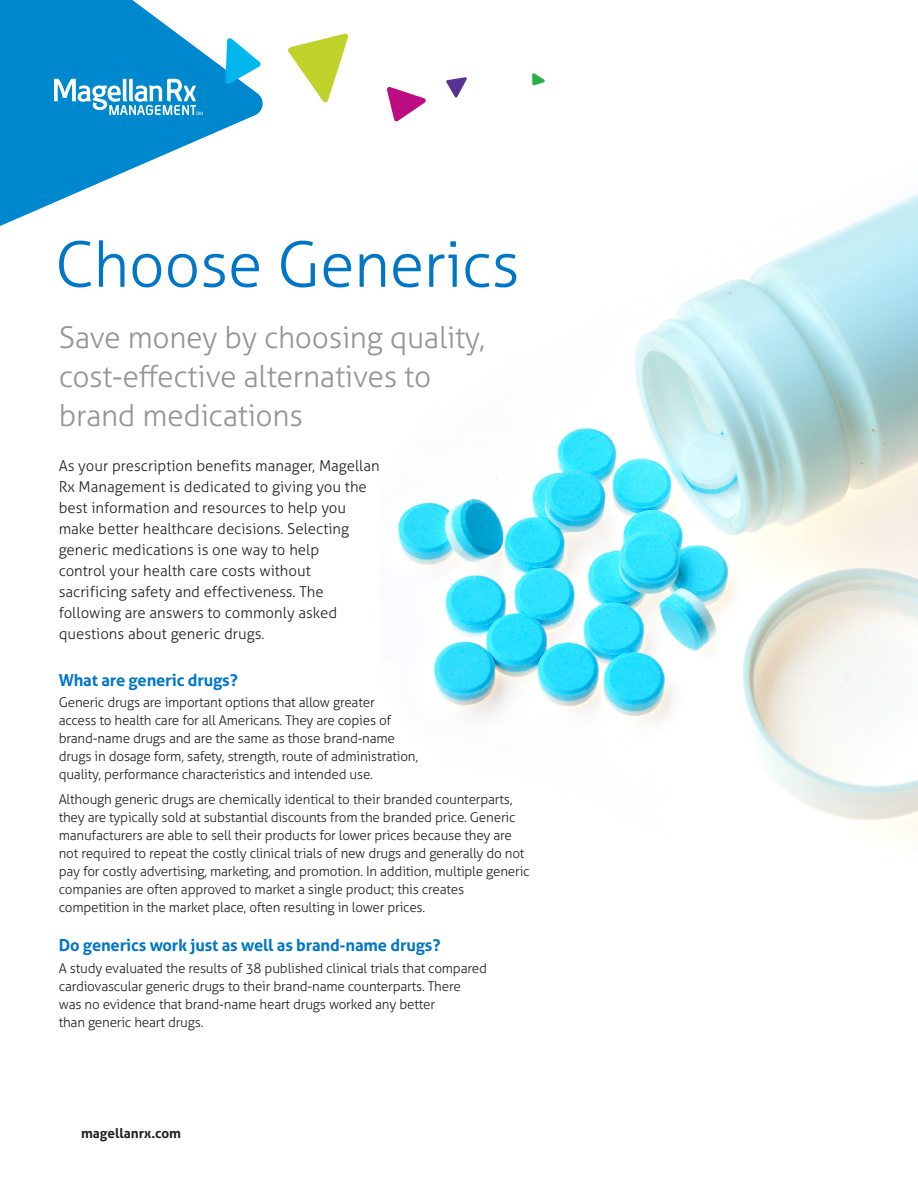
<style>
.page{position:relative;width:918px;height:1188px;background:#fff}
.page>*{position:absolute;margin:0;border:0;box-sizing:border-box;transform-origin:0 0}
.Gray_Subhead{font:300 63px "Aller";letter-spacing:-.01em;color:#0076c8}
.Gray_Subhead-2{font:300 30px/39px "Aller";letter-spacing:-.01em;color:#939598}
.Blue_Headline{font:700 16.5px "Aller";letter-spacing:-.01em;color:#0076c8}
.Body_Copy__B{font:300 15px/21px "Aller";color:#231f20}
.Body_Copy__B-2{font:300 13.5px/18px "Aller";letter-spacing:-.015em;color:#231f20}
.t1{font:700 13.5px "Aller";color:#231f20}
</style>
<div class="page">
<svg style="left:0;top:0;width:263px;height:226px;fill:#0088ce"></svg>
<svg style="left:446px;top:77px;width:21px;height:21px"></svg>
<svg style="left:532px;top:73px;width:13px;height:13px"></svg>
<svg style="left:288px;top:33px;width:61px;height:70px"></svg>
<svg style="left:225px;top:37px;width:36px;height:48px"></svg>
<svg style="left:387px;top:87px;width:39px;height:35px"></svg>
<svg style="left:54px;top:79px;width:149px;height:36px"></svg>
<img style="left:388px;top:194px;width:530px;height:647px">
<p class="Gray_Subhead" style="left:55px;top:226px;width:466px">Choose Generics</p>
<p class="Gray_Subhead-2" style="left:59px;top:318px;width:428px">Save money by choosing quality, cost-effective alternatives to brand medications</p>
<p class="Body_Copy__B" style="left:59px;top:455px;width:323px">As your prescription benefits manager, Magellan Rx Management is dedicated to giving you the best information and resources to help you make better healthcare decisions. Selecting generic medications is one way to help<br>control your health care costs without sacrificing safety and effectiveness. The following are answers to commonly asked questions about generic drugs.</p>
<p class="Blue_Headline" style="left:59px;top:670px;width:181px">What are generic drugs?</p>
<p class="Body_Copy__B-2" style="left:59px;top:693px;width:361px">Generic drugs are important options that allow greater<br>access to health care for all Americans. They are copies of brand-name drugs and are the same as those brand-name drugs in dosage form, safety, strength, route of administration, quality, performance characteristics and intended use.</p>
<p class="Body_Copy__B-2" style="left:59px;top:790px;width:473px">Although generic drugs are chemically identical to their branded counterparts, they are typically sold at substantial discounts from the branded price. Generic manufacturers are able to sell their products for lower prices because they are not required to repeat the costly clinical trials of new drugs and generally do not pay for costly advertising, marketing, and promotion. In addition, multiple generic companies are often approved to market a single product; this creates competition in the market place, often resulting in lower prices.</p>
<p class="Blue_Headline" style="left:59px;top:935px;width:383px">Do generics work just as well as brand-name drugs?</p>
<p class="Body_Copy__B-2" style="left:59px;top:959px;width:430px">A study evaluated the results of 38 published clinical trials that compared cardiovascular generic drugs to their brand-name counterparts. There was no evidence that brand-name heart drugs worked any better<br>than generic heart drugs.</p>
<p class="t1" style="left:81px;top:1125px;width:102px">magellanrx.com</p>
</div>
